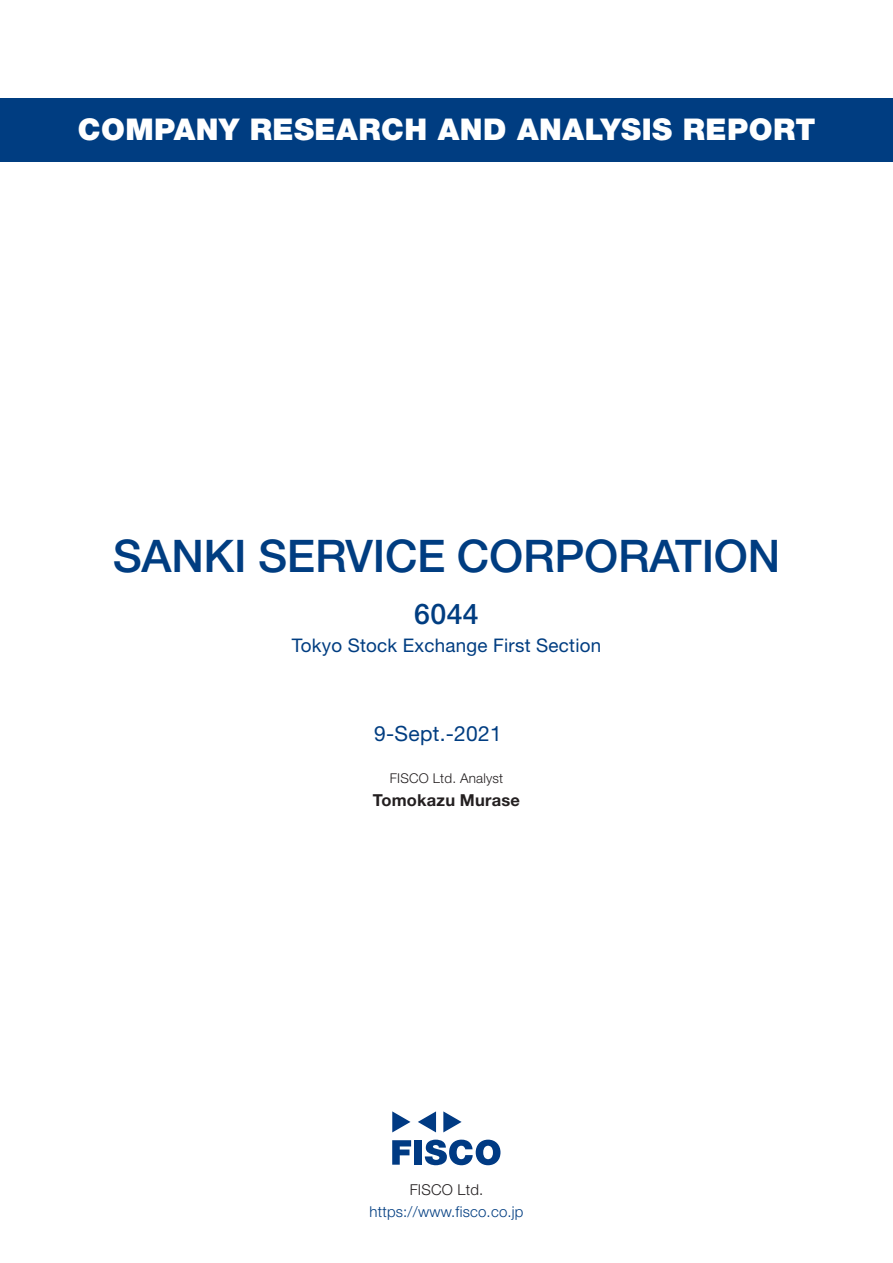
<style>
.page{position:relative;width:893px;height:1263px;background:#fff}
.page>*{position:absolute;margin:0;border:0;box-sizing:border-box;transform-origin:0 0}
.t1{font:500 45px "Helvetica Neue LT Std";letter-spacing:-.005em;color:#003d81}
.t2{font:900 30px "Helvetica Neue LT Std";letter-spacing:.015em;color:#fff}
.t3{font:500 28.5px "Helvetica Neue LT Std";color:#003d81}
.t4{font:21px "Helvetica Neue LT Std";letter-spacing:.015em;color:#003d81}
.t5{font:18.75px "Helvetica Neue LT Std";letter-spacing:.015em;color:#003d81}
.t6{font:700 16.5px "Helvetica Neue LT Std";letter-spacing:.015em;color:#231f20}
.t7{font:300 15px "Helvetica Neue LT Std";letter-spacing:.015em;color:#003d81}
.t8{font:300 15px "Helvetica Neue LT Std";letter-spacing:.015em;color:#231f20}
.t9{font:300 13.5px "Helvetica Neue LT Std";letter-spacing:.015em;color:#231f20}
</style>
<div class="page">
<svg style="left:392px;top:1140px;width:19px;height:25px"></svg>
<div style="left:414px;top:1140px;width:8px;height:25px;background:#003a83"></div>
<svg style="left:425px;top:1139px;width:75px;height:26px"></svg>
<svg style="left:392px;top:1111px;width:18px;height:21px"></svg>
<svg style="left:443px;top:1111px;width:19px;height:21px"></svg>
<svg style="left:418px;top:1111px;width:18px;height:21px"></svg>
<div style="left:0;top:98px;width:893px;height:64px;background:#003d81"></div>
<p class="t2" style="left:78px;top:112px;width:739px">COMPANY RESEARCH AND ANALYSIS REPORT</p>
<h1 class="t1" style="left:113px;top:529px;width:669px">SANKI SERVICE CORPORATION</h1>
<p class="t3" style="left:414px;top:596px;width:66px">6044</p>
<p class="t5" style="left:292px;top:634px;width:311px">Tokyo Stock Exchange First Section</p>
<p class="t4" style="left:374px;top:721px;width:129px">9-Sept.-2021</p>
<p class="t9" style="left:390px;top:770px;width:115px">FISCO Ltd. Analyst</p>
<p class="t6" style="left:373px;top:789px;width:149px">Tomokazu Murase</p>
<p class="t8" style="left:410px;top:1180px;width:75px">FISCO Ltd.</p>
<p class="t7" style="left:369px;top:1202px;width:156px">https://www.fisco.co j p.</p>
</div>
